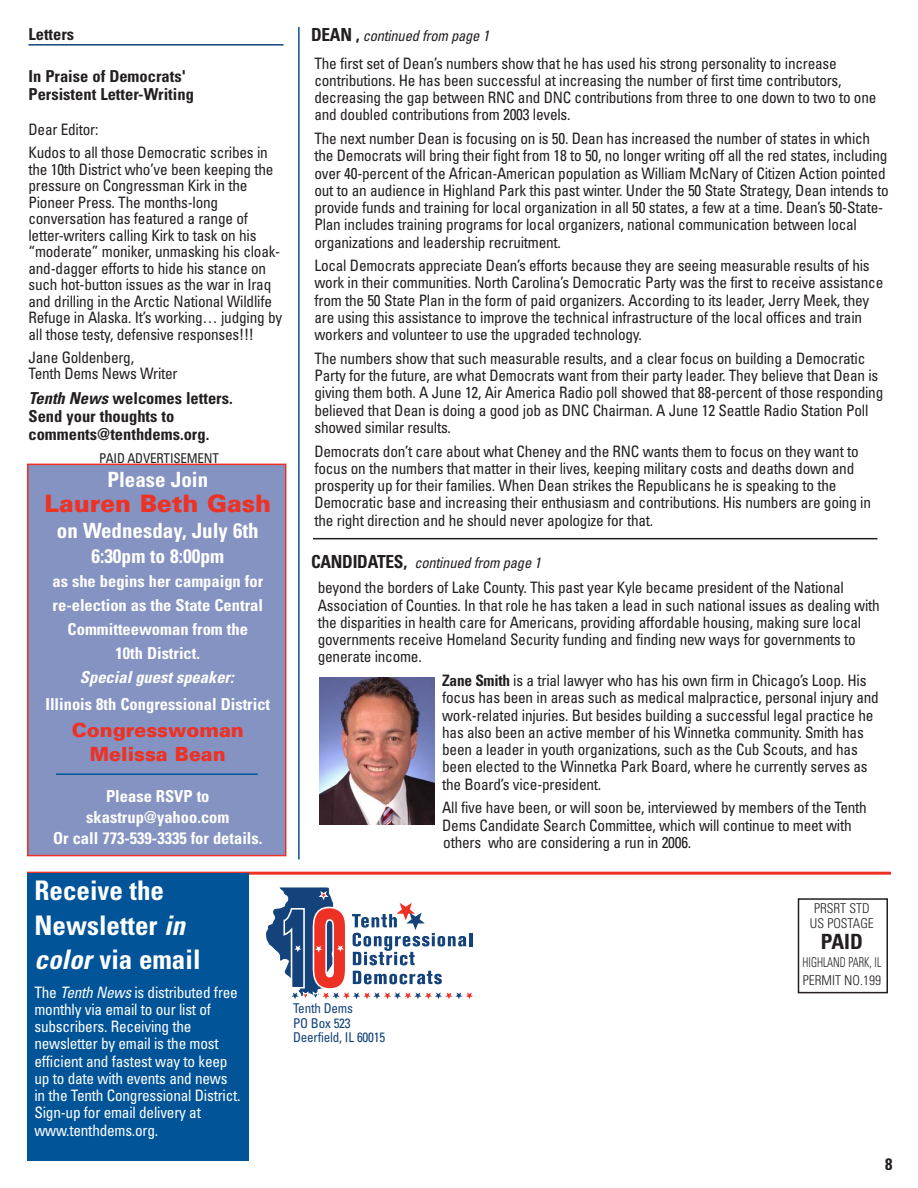
<style>
.page{position:relative;width:918px;height:1188px;background:#fff}
.page>*{position:absolute;margin:0;border:0;box-sizing:border-box;transform-origin:0 0}
.t1{font:700 condensed 27px/34.5px "Univers";color:#fff}
.t2{font:900 24px "Univers";color:#ee3125}
.t3{font:700 condensed 21px "Univers";color:#fff}
.t4{font:700 condensed 21px "Univers";color:#231f20}
.t5{font:900 19.5px/24px "Univers";color:#ee3125;text-align:center}
.t6{font:700 condensed 19.5px "Univers";color:#fff}
.t7{font:700 condensed 16.5px/24px "Univers";color:#fff;text-align:center}
.t8{font:700 condensed 16.5px/18px "Univers";color:#231f20}
.t9{font:italic 700 condensed 16.5px "Univers";color:#fff}
.t10{font:condensed 15.75px/17.2px "Univers";letter-spacing:-.015em;color:#231f20}
.t11{font:condensed 15.75px/17.2px "Univers";letter-spacing:-.015em;color:#fff}
.t12{font:italic condensed 15px "Univers";color:#231f20}
.t13{font:condensed 13.5px/14.2px "Univers";letter-spacing:-.015em;color:#14427a}
.t14{font:300 condensed 13.5px/18px "Univers";color:#231f20;scale:.8 1}
.t15{font:300 condensed 13.5px/15px "Univers";color:#231f20;text-align:center}
.t16{font:condensed 13.5px "Univers";letter-spacing:-.015em;color:#231f20}
.s1{font-style:italic}
.s2{font-weight:700;font-style:normal;font-size:18px}
.s3{font-weight:700}
</style>
<div class="page">
<svg style="left:267px;top:887px;width:206px;height:112px"></svg>
<div style="left:798px;top:898px;width:90px;height:95px;border:2px solid #231f20"></div>
<hr style="left:27px;top:872px;width:864px;height:3px;background:#ee3125">
<div style="left:27px;top:873px;width:221px;height:288px;background:#015498"></div>
<hr style="left:298px;top:27px;width:2px;height:833px;background:#015498">
<hr style="left:28px;top:44px;width:256px;height:2px;background:#14427a">
<div style="left:800px;top:902px;width:84px;height:88px;background:#fff"></div>
<img style="left:320px;top:677px;width:115px;height:148px">
<hr style="left:313px;top:538px;width:565px;height:1px;background:#231f20">
<div style="left:28px;top:465px;width:257px;height:390px;background:#8493c1"></div>
<div style="left:27px;top:464px;width:259px;height:392px;border:2px solid #ee3125"></div>
<hr style="left:56px;top:773px;width:202px;height:2px;background:#015498">
<p class="t8" style="left:28px;top:27px;width:47px">Letters</p>
<p class="t8" style="left:28px;top:69px;width:167px">In Praise of Democrats'<br>Persistent Letter-Writing</p>
<p class="t10" style="left:28px;top:119px;width:241px;line-height:23px">Dear Editor:<br>Kudos to all those Democratic scribes in</p>
<p class="t10" style="left:28px;top:162px;width:255px;line-height:16.5px">the 10th District who’ve been keeping the pressure on Congressman Kirk in the Pioneer Press. The months-long conversation has featured a range of letter-writers calling Kirk to task on his “moderate” moniker, unmasking his cloak&shy;and-dagger efforts to hide his stance on such hot-button issues as the war in Iraq and drilling in the Arctic National Wildlife Refuge in Alaska. It’s working… judging by all those testy, defensive responses!!!</p>
<p class="t10" style="left:28px;top:350px;width:151px;line-height:16.5px">Jane Goldenberg,<br>Tenth Dems News Writer</p>
<p class="t8" style="left:28px;top:390px;width:206px"><span class="s1">Tenth News</span>welcomes letters.<br>Send your thoughts to comments@tenthdems.org.</p>
<p class="t16" style="left:99px;top:453px;width:121px">PAID ADVERTISEMENT</p>
<h3 class="t3" style="left:107px;top:471px;width:102px">Please Join</h3>
<h2 class="t2" style="left:44px;top:495px;width:228px">Lauren Beth Gash</h2>
<h3 class="t3" style="left:57px;top:522px;width:203px">on Wednesday, July 6th</h3>
<p class="t6" style="left:91px;top:549px;width:134px">6:30pm to 8:00pm</p>
<p class="t7" style="left:52px;top:571px;width:212px">as she begins her campaign for re-election as the State Central<br>Committeewoman from the<br>10th District.</p>
<p class="t9" style="left:80px;top:671px;width:159px">Specialguestspeaker:</p>
<p class="t7" style="left:45px;top:694px;width:226px">Illinois 8th Congressional District</p>
<p class="t5" style="left:72px;top:720px;width:174px">Congresswoman<br>Melissa Bean</p>
<p class="t7" style="left:53px;top:787px;width:211px;line-height:21px">Please RSVP to skastrup@yahoo.com<br>Or call 773-539-3335 for details.</p>
<p class="t12" style="left:311px;top:31px;width:182px"><span class="s2">D E A N ,</span> continued from page 1</p>
<p class="t10" style="left:314px;top:56px;width:563px">The first set of Dean’s numbers show that he has used his strong personality to increase contributions. He has been successful at increasing the number of first time contributors, decreasing the gap between RNC and DNC contributions from three to one down to two to one and doubled contributions from 2003 levels.</p>
<p class="t10" style="left:314px;top:131px;width:576px">The next number Dean is focusing on is 50. Dean has increased the number of states in which the Democrats will bring their fight from 18 to 50, no longer writing off all the red states, including over 40-percent of the African-American population as William McNary of Citizen Action pointed out to an audience in Highland Park this past winter. Under the 50 State Strategy, Dean intends to provide funds and training for local organization in all 50 states, a few at a time. Dean’s 50-State-Plan includes training programs for local organizers, national communication between local organizations and leadership recruitment.</p>
<p class="t10" style="left:314px;top:258px;width:570px">Local Democrats appreciate Dean’s efforts because they are seeing measurable results of his work in their communities. North Carolina’s Democratic Party was the first to receive assistance from the 50 State Plan in the form of paid organizers. According to its leader, Jerry Meek, they are using this assistance to improve the technical infrastructure of the local offices and train workers and volunteer to use the upgraded technology.</p>
<p class="t10" style="left:314px;top:351px;width:570px">The numbers show that such measurable results, and a clear focus on building a Democratic Party for the future, are what Democrats want from their party leader. They believe that Dean is giving them both. A June 12, Air America Radio poll showed that 88-percent of those responding believed that Dean is doing a good job as DNC Chairman. A June 12 Seattle Radio Station Poll showed similar results.</p>
<p class="t10" style="left:314px;top:444px;width:558px">Democrats don’t care about what Cheney and the RNC wants them to focus on they want to focus on the numbers that matter in their lives, keeping military costs and deaths down and prosperity up for their families. When Dean strikes the Republicans he is speaking to the Democratic base and increasing their enthusiasm and contributions. His numbers are going in the right direction and he should never apologize for that.</p>
<p class="t12" style="left:311px;top:557px;width:234px"><span class="s2">CA N D I DAT E S ,</span> continued from page 1</p>
<p class="t10" style="left:318px;top:581px;width:564px">beyond the borders of Lake County. This past year Kyle became president of the National Association of Counties. In that role he has taken a lead in such national issues as dealing with the disparities in health care for Americans, providing affordable housing, making sure local governments receive Homeland Security funding and finding new ways for governments to generate income.</p>
<p class="t10" style="left:442px;top:673px;width:438px"><span class="s3">Zane Smith</span> is a trial lawyer who has his own firm in Chicago’s Loop. His focus has been in areas such as medical malpractice, personal injury and work-related injuries. But besides building a successful legal practice he has also been an active member of his Winnetka community. Smith has been a leader in youth organizations, such as the Cub Scouts, and has been elected to the Winnetka Park Board, where he currently serves as the Board’s vice-president.</p>
<p class="t10" style="left:442px;top:800px;width:426px">All five have been, or will soon be, interviewed by members of the Tenth<br>Dems Candidate Search Committee, which will continue to meet with others who are considering a run in 2006.</p>
<h1 class="t1" style="left:34px;top:876px;width:168px">Receive the<br>Newsletter <span class="s1">in color</span>via email</h1>
<p class="t11" style="left:34px;top:985px;width:208px">The <span class="s1">Tenth News</span>is distributed free monthly via email to our list of subscribers. Receiving the newsletter by email is the most efficient and fastest way to keep up to date with events and news in the Tenth Congressional District.<br>Sign-up for email delivery at www.tenthdems.org.</p>
<p class="t13" style="left:293px;top:1003px;width:94px">Tenth Dems<br>PO Box 523<br>Deerfield, IL 60015</p>
<p class="t15" style="left:810px;top:902px;width:66px">PRSRT STD<br>US POSTAGE</p>
<h3 class="t4" style="left:821px;top:934px;width:44px">PAID</h3>
<p class="t14" style="left:803px;top:955px;width:100px">HIGHLAND PARK, IL<br>PERMIT NO.199</p>
<p class="t8" style="left:885px;top:1157px;width:9px">8</p>
</div>
